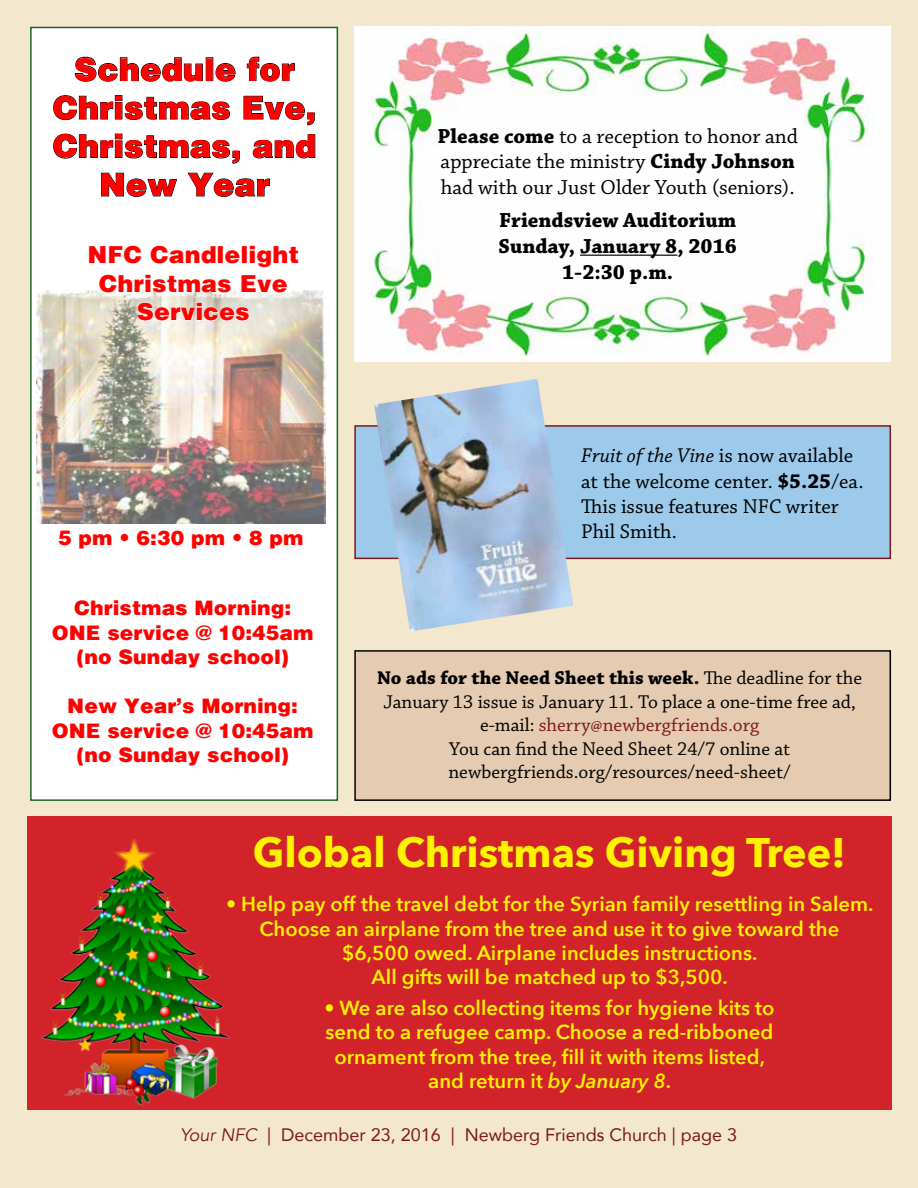
<style>
.page{position:relative;width:918px;height:1188px;background:#f3e7cd}
.page>*{position:absolute;margin:0;border:0;box-sizing:border-box;transform-origin:0 0}
.t1{font:700 41.25px "Avenir Next";color:#fff200}
.t2{font:900 32.1px/38.4px "Helvetica";color:#f00;text-align:center}
.t3{font:900 24px/28.8px "Helvetica";color:#f00;text-align:center}
.t4{font:21.45px/25.8px "Chaparral Pro";color:#000}
.t5{font:700 21.45px/25.8px "Chaparral Pro";color:#000;text-align:center}
.t6{font:21px/25.2px "Chaparral Pro";color:#000}
.t7{font:900 20.4px/24.6px "Helvetica";color:#f00;text-align:center}
.t8{font:600 20.25px/24.3px "Avenir Next";color:#fff200;text-align:center}
.t9{font:19.5px/23.4px "Chaparral Pro";color:#000;text-align:center}
.t10{font:18px "Avenir";color:#7c1a1b}
.s1{font-weight:700}
.s2{font-style:italic}
.s3{color:#7c1a1b}
</style>
<div class="page">
<div style="left:30px;top:27px;width:308px;height:774px;background:#fff;border:2px solid #166827"></div>
<svg style="left:74px;top:56px;width:129px;height:26px"></svg>
<svg style="left:215px;top:63px;width:21px;height:19px"></svg>
<svg style="left:247px;top:56px;width:48px;height:26px"></svg>
<svg style="left:53px;top:95px;width:177px;height:25px"></svg>
<svg style="left:243px;top:96px;width:72px;height:29px"></svg>
<svg style="left:53px;top:133px;width:187px;height:31px"></svg>
<svg style="left:252px;top:134px;width:64px;height:25px"></svg>
<svg style="left:101px;top:172px;width:77px;height:25px"></svg>
<svg style="left:187px;top:172px;width:83px;height:25px"></svg>
<img style="left:36px;top:291px;width:289px;height:232px">
<svg style="left:99px;top:290px;width:133px;height:3px"></svg>
<svg style="left:241px;top:290px;width:47px;height:3px"></svg>
<svg style="left:137px;top:302px;width:113px;height:20px"></svg>
<img style="left:355px;top:27px;width:535px;height:335px">
<hr style="left:580px;top:255px;width:97px;height:1px;background:#000">
<div style="left:27px;top:816px;width:864px;height:294px;background:#d2232a"></div>
<img style="left:41px;top:838px;width:189px;height:269px">
<div style="left:354px;top:425px;width:537px;height:134px;background:#9dc9eb;border:2px solid #7c1a1b"></div>
<img style="left:374px;top:379px;width:199px;height:253px">
<div style="left:355px;top:651px;width:535px;height:149px;background:#e4cbb1"></div>
<div style="left:354px;top:650px;width:537px;height:151px;border:2px solid #000"></div>
<h2 class="t2" style="left:53px;top:50px;width:265px">Schedule for<br>Christmas Eve,<br>Christmas, and<br>New Year</h2>
<p class="t3" style="left:88px;top:240px;width:213px">NFC Candlelight<br>Christmas Eve<br>Services</p>
<p class="t7" style="left:58px;top:525px;width:247px">5 pm • 6:30 pm • 8 pm</p>
<p class="t7" style="left:52px;top:595px;width:263px">Christmas Morning:<br>ONE service @ 10:45am (no Sunday school)</p>
<p class="t7" style="left:52px;top:694px;width:263px">New Year’s Morning:<br>ONE service @ 10:45am (no Sunday school)</p>
<p class="t4" style="left:437px;top:124px;width:362px"><span class="s1">Please come</span> to a reception to honor and appreciate the ministry <span class="s1">Cindy Johnson </span>had with our Just Older Youth (seniors).</p>
<p class="t5" style="left:499px;top:208px;width:240px">Friendsview Auditorium<br>Sunday, January 8, 2016<br>1-2:30 p.m.</p>
<p class="t6" style="left:581px;top:444px;width:284px"><span class="s2">Fruit of the Vine</span> is now available at the welcome center. <span class="s1">$5.25</span>/ea.<br>This issue features NFC writer<br>Phil Smith.</p>
<p class="t9" style="left:377px;top:667px;width:487px"><span class="s1">No ads for the Need Sheet this week.</span> The deadline for the January 13 issue is January 11. To place a one-time free ad, e-mail: <span class="s3">sherry@newbergfriends.org<br></span>You can find the Need Sheet 24/7 online at newbergfriends.org/resources/need-sheet/</p>
<h1 class="t1" style="left:253px;top:817px;width:595px">Global Christmas Giving Tree!</h1>
<p class="t8" style="left:226px;top:892px;width:649px">• Help pay off the travel debt for the Syrian family resettling in Salem.<br>Choose an airplane from the tree and use it to give toward the $6,500 owed. Airplane includes instructions.<br>All gifts will be matched up to $3,500.</p>
<p class="t8" style="left:324px;top:995px;width:452px">• We are also collecting items for hygiene kits to send to a refugee camp. Choose a red-ribboned ornament from the tree, fill it with items listed, and return it <span class="s2">by January 8</span>.</p>
<p class="t10" style="left:180px;top:1120px;width:559px"><span class="s2">Your NFC</span> | December 23, 2016 | Newberg Friends Church | page 3</p>
</div>
